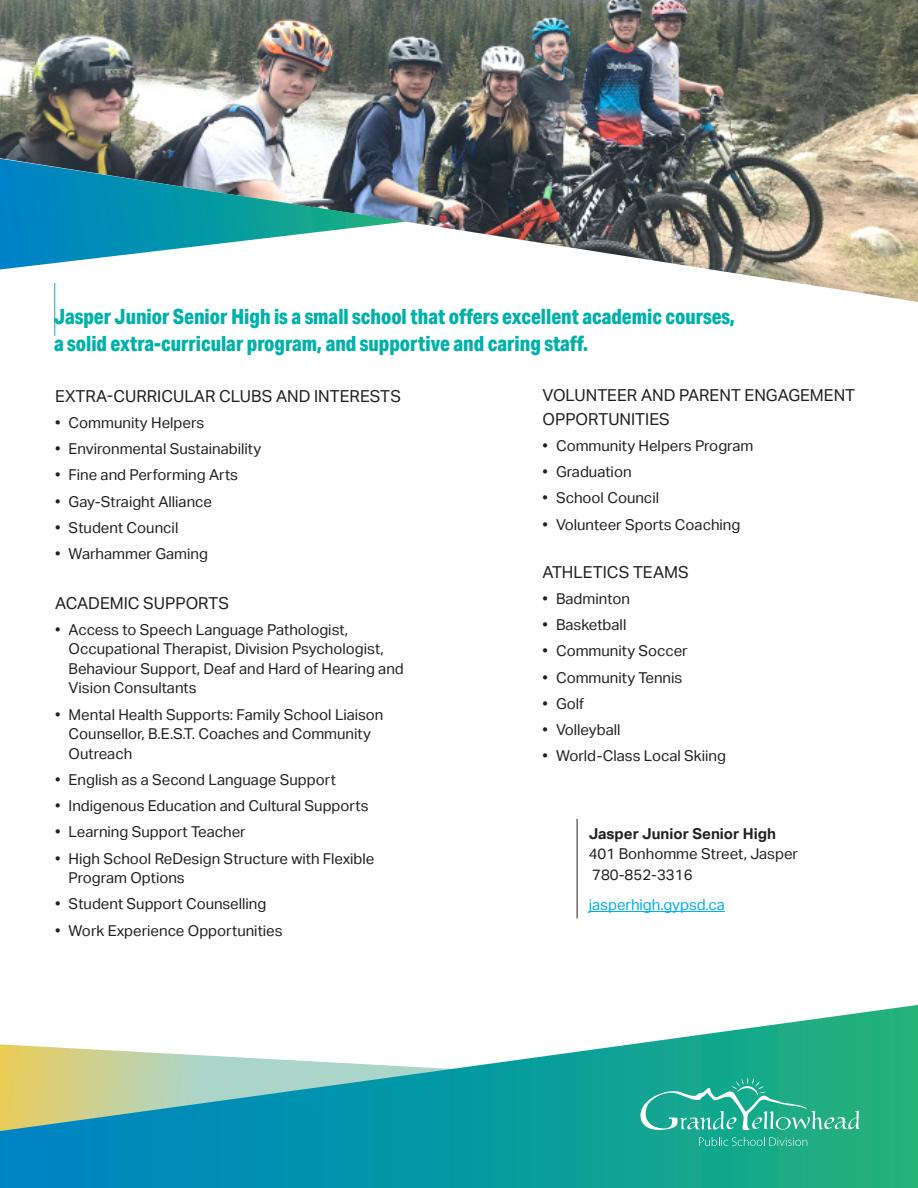
<style>
.page{position:relative;width:918px;height:1188px;background:#fff}
.page>*{position:absolute;margin:0;border:0;box-sizing:border-box;transform-origin:0 0}
.t1{font:800 21px/27px "Aktiv Grotesk Cd";color:#00b1a9}
.Paragraph_Style_1{font:16.5px/24px "Aktiv Grotesk";color:#231f20}
.t2{font:15px/19.5px "Aktiv Grotesk";color:#231f20}
.t3{font:700 15px "Aktiv Grotesk";color:#231f20}
.t4{font:15px "Aktiv Grotesk";color:#00aeef}
</style>
<div class="page">
<svg style="left:0;top:1005px;width:918px;height:183px"></svg>
<img style="left:0;top:0;width:918px;height:302px">
<hr style="left:589px;top:911px;width:136px;height:1px;background:#00aeef">
<svg style="left:0;top:159px;width:407px;height:110px"></svg>
<svg style="left:699px;top:1137px;width:108px;height:9px"></svg>
<svg style="left:640px;top:1077px;width:220px;height:53px;background:#37b498"></svg>
<hr style="left:577px;top:819px;width:1px;height:99px;background:#231f20">
<hr style="left:54px;top:283px;width:1px;height:53px;background:#00b1a9">
<p class="t1" style="left:54px;top:303px;width:683px">Jasper Junior Senior High is a small school that offers excellent academic courses, a solid extra-curricular program, and supportive and caring staff.</p>
<p class="Paragraph_Style_1" style="left:543px;top:383px;width:314px">VOLUNTEER AND PARENT ENGAGEMENT<br>OPPORTUNITIES</p>
<p class="t2" style="left:543px;top:436px;width:212px">• Community Helpers Program</p>
<p class="t2" style="left:543px;top:462px;width:91px">• Graduation</p>
<p class="t2" style="left:543px;top:488px;width:118px">• School Council</p>
<p class="t2" style="left:543px;top:515px;width:199px">• Volunteer Sports Coaching</p>
<p class="Paragraph_Style_1" style="left:543px;top:560px;width:148px">ATHLETICS TEAMS</p>
<p class="t2" style="left:543px;top:589px;width:89px">• Badminton</p>
<p class="t2" style="left:543px;top:615px;width:85px">• Basketball</p>
<p class="t2" style="left:543px;top:641px;width:147px">• Community Soccer</p>
<p class="t2" style="left:543px;top:668px;width:141px">• Community Tennis</p>
<p class="t2" style="left:543px;top:694px;width:43px">• Golf</p>
<p class="t2" style="left:543px;top:720px;width:79px">• Volleyball</p>
<p class="t2" style="left:543px;top:746px;width:185px">• World-Class Local Skiing</p>
<p class="Paragraph_Style_1" style="left:55px;top:384px;width:347px">EXTRA-CURRICULAR CLUBS AND INTERESTS</p>
<p class="t2" style="left:55px;top:413px;width:151px">• Community Helpers</p>
<p class="t2" style="left:55px;top:439px;width:208px">• Environmental Sustainability</p>
<p class="t2" style="left:55px;top:465px;width:184px">• Fine and Performing Arts</p>
<p class="t2" style="left:55px;top:492px;width:158px">• Gay-Straight Alliance</p>
<p class="t2" style="left:55px;top:518px;width:125px">• Student Council</p>
<p class="t2" style="left:55px;top:544px;width:154px">• Warhammer Gaming</p>
<p class="Paragraph_Style_1" style="left:55px;top:591px;width:176px">ACADEMIC SUPPORTS</p>
<p class="t2" style="left:69px;top:620px;width:337px;text-indent:-14px">• Access to Speech Language Pathologist, Occupational Therapist, Division Psychologist, Behaviour Support, Deaf and Hard of Hearing and Vision Consultants</p>
<p class="t2" style="left:69px;top:705px;width:316px;text-indent:-14px">• Mental Health Supports: Family School Liaison<br>Counsellor, B.E.S.T. Coaches and Community<br>Outreach</p>
<p class="t2" style="left:55px;top:770px;width:282px">• English as a Second Language Support</p>
<p class="t2" style="left:55px;top:796px;width:315px">• Indigenous Education and Cultural Supports</p>
<p class="t2" style="left:55px;top:822px;width:192px">• Learning Support Teacher</p>
<p class="t2" style="left:69px;top:849px;width:307px;text-indent:-14px">• High School ReDesign Structure with Flexible<br>Program Options</p>
<p class="t2" style="left:55px;top:894px;width:213px">• Student Support Counselling</p>
<p class="t2" style="left:55px;top:921px;width:229px">• Work Experience Opportunities</p>
<p class="t3" style="left:589px;top:825px;width:189px">Jasper Junior Senior High</p>
<p class="t2" style="left:589px;top:844px;width:211px">401 Bonhomme Street, Jasper</p>
<p class="t2" style="left:592px;top:865px;width:102px">780-852-3316</p>
<p class="t4" style="left:589px;top:896px;width:138px">jasperhigh.gypsd.ca</p>
</div>
